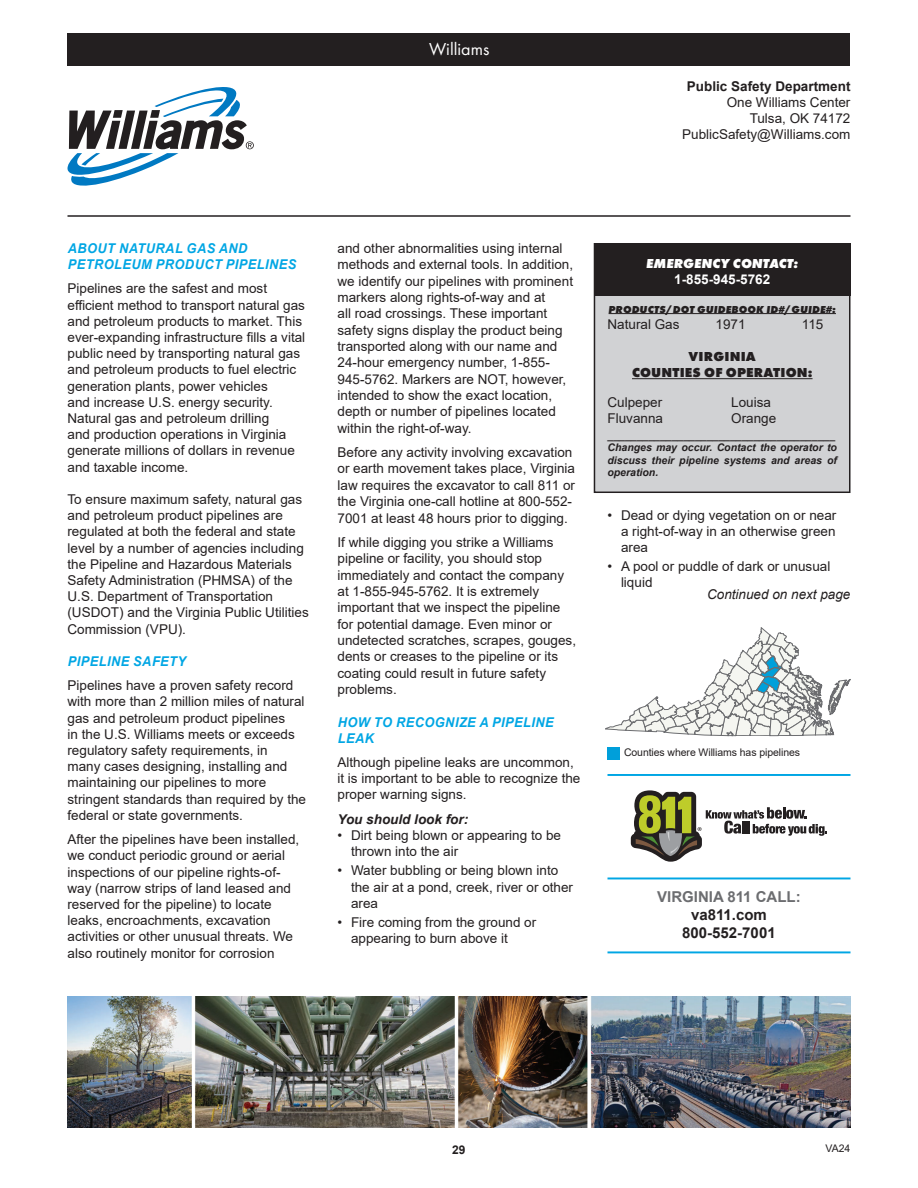
<style>
.page{position:relative;width:918px;height:1188px;background:#fff}
.page>*{position:absolute;margin:0;border:0;box-sizing:border-box;transform-origin:0 0}
.t1{font:18px "Futura PT";color:#fff}
.t2{font:700 15px "Arial";color:#231f20}
.t3{font:700 15px "Arial";color:#6c6d70}
.t4{font:13.5px/16.2px "Arial";color:#231f20}
.t5{font:italic 700 13.5px/16.2px "Arial";letter-spacing:.035em;color:#00a6e4;scale:.95 1}
.t6{font:800 13.5px "Futura PT";letter-spacing:.01em;color:#231f20}
.t7{font:700 13.5px "Arial";color:#231f20}
.t8{font:italic 13.5px "Arial";color:#231f20}
.t9{font:italic 800 13.5px "Futura PT";color:#fff}
.t10{font:italic 700 13.5px "Arial";color:#231f20}
.t11{font:700 13.5px "Arial";color:#fff}
.t12{font:700 12px "Arial";color:#231f20}
.t13{font:italic 700 10.5px/12.6px "Arial";color:#231f20;text-align:justify}
.t14{font:10.5px "Arial";letter-spacing:-.01em;color:#231f20}
.t15{font:italic 800 10.5px "Futura PT";letter-spacing:.01em;color:#231f20}
</style>
<div class="page">
<div style="left:594px;top:244px;width:256px;height:248px;background:#d1d2d4"></div>
<div style="left:594px;top:243px;width:256px;height:250px;border:2px solid #231f20"></div>
<div style="left:68px;top:34px;width:782px;height:32px;background:#231f20"></div>
<div style="left:594px;top:244px;width:256px;height:52px;background:#231f20"></div>
<hr style="left:609px;top:313px;width:227px;height:1px;background:#231f20">
<hr style="left:632px;top:378px;width:181px;height:1px;background:#231f20">
<hr style="left:68px;top:215px;width:782px;height:2px;background:#231f20">
<svg style="left:68px;top:87px;width:186px;height:99px"></svg>
<img style="left:68px;top:996px;width:782px;height:132px">
<div style="left:608px;top:747px;width:12px;height:12px;background:#009fda"></div>
<hr style="left:608px;top:878px;width:242px;height:1px;background:#00a6e4">
<hr style="left:608px;top:951px;width:242px;height:2px;background:#00a6e4">
<svg style="left:631px;top:790px;width:196px;height:72px"></svg>
<hr style="left:608px;top:774px;width:242px;height:2px;background:#00a6e4">
<svg style="left:605px;top:627px;width:245px;height:109px"></svg>
<p class="t1" style="left:429px;top:38px;width:62px">Williams</p>
<p class="t7" style="left:687px;top:77px;width:165px">Public Safety Department</p>
<p class="t4" style="left:727px;top:94px;width:125px">One Williams Center</p>
<p class="t4" style="left:750px;top:110px;width:102px">Tulsa, OK 74172</p>
<p class="t4" style="left:682px;top:127px;width:170px">PublicSafety@Williams.com</p>
<p class="t5" style="left:68px;top:240px;width:242px">ABOUT NATURAL GAS AND<br>PETROLEUM PRODUCT PIPELINES</p>
<p class="t4" style="left:68px;top:280px;width:239px">Pipelines are the safest and most efficient method to transport natural gas and petroleum products to market. This ever-expanding infrastructure fills a vital public need by transporting natural gas and petroleum products to fuel electric generation plants, power vehicles<br>and increase U.S. energy security.<br>Natural gas and petroleum drilling<br>and production operations in Virginia generate millions of dollars in revenue and taxable income.</p>
<p class="t4" style="left:68px;top:491px;width:243px">To ensure maximum safety, natural gas and petroleum product pipelines are regulated at both the federal and state level by a number of agencies including the Pipeline and Hazardous Materials Safety Administration (PHMSA) of the U.S. Department of Transportation (USDOT) and the Virginia Public Utilities Commission (VPU).</p>
<p class="t5" style="left:68px;top:653px;width:126px">PIPELINE SAFETY</p>
<p class="t4" style="left:68px;top:677px;width:240px">Pipelines have a proven safety record with more than 2 million miles of natural gas and petroleum product pipelines<br>in the U.S. Williams meets or exceeds regulatory safety requirements, in<br>many cases designing, installing and maintaining our pipelines to more stringent standards than required by the federal or state governments.</p>
<p class="t4" style="left:68px;top:831px;width:233px">After the pipelines have been installed, we conduct periodic ground or aerial inspections of our pipeline rights-of&shy;way (narrow strips of land leased and reserved for the pipeline) to locate leaks, encroachments, excavation activities or other unusual threats. We also routinely monitor for corrosion</p>
<p class="t4" style="left:338px;top:240px;width:237px">and other abnormalities using internal methods and external tools. In addition, we identify our pipelines with prominent markers along rights-of-way and at<br>all road crossings. These important safety signs display the product being transported along with our name and 24-hour emergency number, 1-855- 945-5762. Markers are NOT, however, intended to show the exact location, depth or number of pipelines located within the right-of-way.</p>
<p class="t4" style="left:338px;top:444px;width:239px">Before any activity involving excavation or earth movement takes place, Virginia law requires the excavator to call 811 or the Virginia one-call hotline at 800-552- 7001 at least 48 hours prior to digging.</p>
<p class="t4" style="left:338px;top:534px;width:240px">If while digging you strike a Williams pipeline or facility, you should stop immediately and contact the company at 1-855-945-5762. It is extremely important that we inspect the pipeline for potential damage. Even minor or undetected scratches, scrapes, gouges, dents or creases to the pipeline or its coating could result in future safety problems.</p>
<p class="t5" style="left:338px;top:714px;width:229px">HOW TO RECOGNIZE A PIPELINE<br>LEAK</p>
<p class="t4" style="left:338px;top:754px;width:244px">Although pipeline leaks are uncommon, it is important to be able to recognize the proper warning signs.</p>
<p class="t10" style="left:338px;top:810px;width:132px">You should look for:</p>
<p class="t4" style="left:351px;top:827px;width:212px;text-indent:-14px">• Dirt being blown or appearing to be thrown into the air</p>
<p class="t4" style="left:351px;top:862px;width:224px;text-indent:-14px">• Water bubbling or being blown into the air at a pond, creek, river or other area</p>
<p class="t4" style="left:351px;top:914px;width:187px;text-indent:-14px">• Fire coming from the ground or appearing to burn above it</p>
<p class="t9" style="left:646px;top:254px;width:154px">EMERGENCY CONTACT:</p>
<p class="t11" style="left:674px;top:269px;width:98px">1-855-945-5762</p>
<p class="t15" style="left:609px;top:302px;width:229px">PRODUCTS/DOT GUIDEBOOK ID#/GUIDE#:</p>
<p class="t4" style="left:608px;top:316px;width:74px">Natural Gas</p>
<p class="t4" style="left:716px;top:316px;width:32px">1971</p>
<p class="t4" style="left:802px;top:316px;width:23px">115</p>
<p class="t6" style="left:689px;top:348px;width:69px">VIRGINIA</p>
<p class="t6" style="left:632px;top:364px;width:182px">COUNTIES OF OPERATION:</p>
<p class="t4" style="left:608px;top:394px;width:56px">Culpeper</p>
<p class="t4" style="left:608px;top:410px;width:57px">Fluvanna</p>
<p class="t4" style="left:731px;top:394px;width:41px">Louisa</p>
<p class="t4" style="left:731px;top:410px;width:47px">Orange</p>
<p class="t13" style="left:608px;top:429px;width:229px">_______________________________________</p>
<p class="t13" style="left:608px;top:441px;width:231px">Changes may occur. Contact the operator to discuss their pipeline systems and areas of operation.</p>
<p class="t4" style="left:621px;top:507px;width:217px;text-align:justify;text-indent:-14px">• Dead or dying vegetation on or near a right-of-way in an otherwise green area</p>
<p class="t4" style="left:621px;top:558px;width:211px;text-indent:-14px">• A pool or puddle of dark or unusual liquid</p>
<p class="t8" style="left:707px;top:586px;width:145px">Continued on next page</p>
<p class="t14" style="left:624px;top:745px;width:178px">Counties where Williams has pipelines</p>
<p class="t3" style="left:657px;top:886px;width:145px">VIRGINIA 811 CALL:</p>
<p class="t2" style="left:691px;top:904px;width:77px">va811.com</p>
<p class="t2" style="left:682px;top:922px;width:95px">800-552-7001</p>
<p class="t12" style="left:452px;top:1141px;width:15px">29</p>
<p class="t14" style="left:826px;top:1142px;width:26px">VA24</p>
</div>
